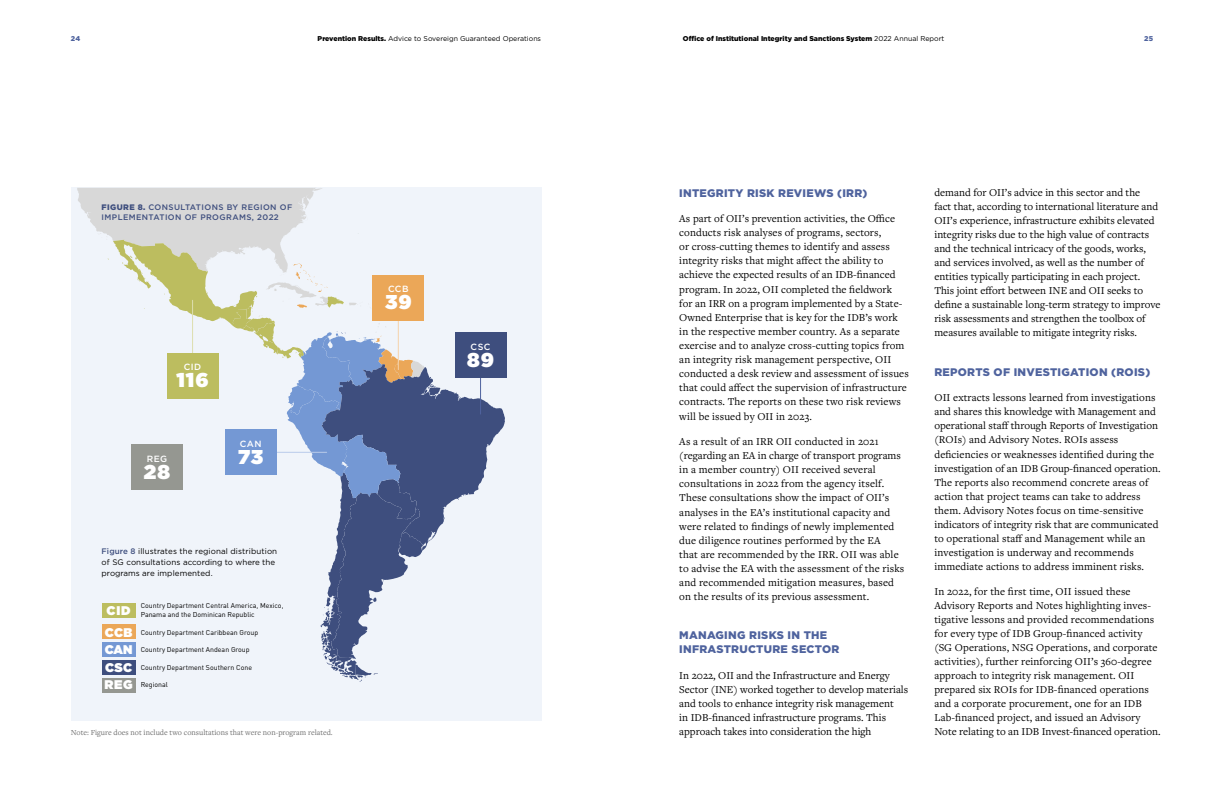
<style>
.page{position:relative;width:1224px;height:792px;background:#fff}
.page>*{position:absolute;margin:0;border:0;box-sizing:border-box;transform-origin:0 0}
.t1{font:900 20px "Gotham";letter-spacing:.05em;color:#fff}
.t2{font:900 12.6px "Gotham";letter-spacing:.03em;color:#fff}
.t3{font:11px/14px "Freight Text Pro";letter-spacing:.01em;color:#000}
.t4{font:900 11px/14.1px "Gotham";letter-spacing:.025em;color:#4f639e}
.t5{font:500 9px "Gotham";letter-spacing:.05em;color:#fff}
.t6{font:8px/11px "Gotham";letter-spacing:.01em;color:#000}
.Nota_pie{font:8px "Freight Text Pro";color:#6e6e6e}
.t7{font:500 8px/9.5px "Gotham";letter-spacing:.05em;color:#3e4e7e}
.t8{font:7px/9px "DIN Pro";color:#000}
.t9{font:900 7px "Gotham";color:#000}
.t10{font:7px "Gotham";color:#000}
.t11{font:900 7px "Gotham";color:#4f639e}
.s1{font-weight:900}
.s2{font-weight:400}
.s3{font-weight:500;color:#3e4e7e}
</style>
<div class="page">
<div style="left:71px;top:188px;width:470px;height:533px;background:#f0f4fa"></div>
<svg style="left:77px;top:188px;width:428px;height:494px"></svg>
<hr style="left:480px;top:358px;width:1px;height:56px;background:#4f639e">
<hr style="left:398px;top:314px;width:1px;height:56px;background:#f5d2ab">
<hr style="left:271px;top:452px;width:56px;height:1px;background:#b9cbea">
<hr style="left:192px;top:300px;width:1px;height:56px;background:#dddeae">
<div style="left:455px;top:332px;width:51px;height:46px;background:#3e4e7e"></div>
<div style="left:373px;top:275px;width:51px;height:46px;background:#eba758"></div>
<div style="left:225px;top:430px;width:51px;height:45px;background:#7498d4"></div>
<div style="left:167px;top:353px;width:51px;height:46px;background:#bcbd5f"></div>
<div style="left:131px;top:445px;width:52px;height:45px;background:#959791"></div>
<div style="left:102px;top:678px;width:34px;height:15px;background:#959791"></div>
<div style="left:102px;top:625px;width:34px;height:14px;background:#eba758"></div>
<div style="left:102px;top:642px;width:34px;height:15px;background:#7498d4"></div>
<div style="left:102px;top:660px;width:34px;height:15px;background:#3e4e7e"></div>
<div style="left:102px;top:603px;width:34px;height:14px;background:#bcbd5f"></div>
<p class="t11" style="left:71px;top:34px;width:11px">24</p>
<p class="t10" style="left:318px;top:34px;width:225px"><span class="s1">Prevention Results.</span> Advice to Sovereign Guaranteed Operations</p>
<p class="t9" style="left:683px;top:34px;width:263px">Office of Institutional Integrity and Sanctions System <span class="s2">2022 Annual Report</span></p>
<p class="t11" style="left:1144px;top:34px;width:11px">25</p>
<p class="t7" style="left:102px;top:203px;width:192px"><span class="s1">FIGURE 8.</span> CONSULTATIONS BY REGION OF<br>IMPLEMENTATION OF PROGRAMS, 2022</p>
<p class="t5" style="left:184px;top:362px;width:19px">CID</p>
<p class="t1" style="left:177px;top:368px;width:34px">116</p>
<p class="t5" style="left:240px;top:438px;width:23px">CAN</p>
<p class="t5" style="left:147px;top:453px;width:22px">REG</p>
<p class="t1" style="left:238px;top:445px;width:27px">73</p>
<p class="t1" style="left:144px;top:459px;width:28px">28</p>
<p class="t6" style="left:102px;top:546px;width:177px"><span class="s3">Figure 8</span> illustrates the regional distribution of SG consultations according to where the programs are implemented.</p>
<p class="t2" style="left:106px;top:602px;width:26px">CID</p>
<p class="t2" style="left:105px;top:625px;width:29px">CCB</p>
<p class="t2" style="left:105px;top:642px;width:29px">CAN</p>
<p class="t2" style="left:105px;top:660px;width:29px">CSC</p>
<p class="t2" style="left:105px;top:677px;width:30px">REG</p>
<p class="t8" style="left:141px;top:601px;width:144px">Country Department Central America, Mexico,<br>Panama and the Dominican Republic</p>
<p class="t8" style="left:141px;top:627px;width:119px">Country Department Caribbean Group</p>
<p class="t8" style="left:141px;top:645px;width:111px">Country Department Andean Group</p>
<p class="t8" style="left:141px;top:662px;width:113px">Country Department Southern Cone</p>
<p class="t8" style="left:141px;top:680px;width:29px">Regional</p>
<p class="Nota_pie" style="left:71px;top:727px;width:263px">Note: Figure does not include two consultations that were non-program related.</p>
<p class="t5" style="left:388px;top:284px;width:22px">CCB</p>
<p class="t1" style="left:385px;top:290px;width:28px">39</p>
<p class="t5" style="left:471px;top:341px;width:21px">CSC</p>
<p class="t1" style="left:467px;top:347px;width:28px">89</p>
<p class="t4" style="left:679px;top:186px;width:190px">INTEGRITY RISK REVIEWS (IRR)</p>
<p class="t3" style="left:679px;top:211px;width:231px">As part of OII’s prevention activities, the Office conducts risk analyses of programs, sectors,<br>or cross-cutting themes to identify and assess integrity risks that might affect the ability to achieve the expected results of an IDB-financed program. In 2022, OII completed the fieldwork<br>for an IRR on a program implemented by a State-Owned Enterprise that is key for the IDB’s work in the respective member country. As a separate exercise and to analyze cross-cutting topics from an integrity risk management perspective, OII conducted a desk review and assessment of issues that could affect the supervision of infrastructure contracts. The reports on these two risk reviews will be issued by OII in 2023.</p>
<p class="t3" style="left:679px;top:434px;width:226px">As a result of an IRR OII conducted in 2021 (regarding an EA in charge of transport programs in a member country) OII received several consultations in 2022 from the agency itself.<br>These consultations show the impact of OII’s analyses in the EA’s institutional capacity and were related to findings of newly implemented due diligence routines performed by the EA<br>that are recommended by the IRR. OII was able to advise the EA with the assessment of the risks and recommended mitigation measures, based on the results of its previous assessment.</p>
<p class="t4" style="left:679px;top:628px;width:162px">MANAGING RISKS IN THE<br>INFRASTRUCTURE SECTOR</p>
<p class="t3" style="left:679px;top:668px;width:230px">In 2022, OII and the Infrastructure and Energy Sector (INE) worked together to develop materials and tools to enhance integrity risk management<br>in IDB-financed infrastructure programs. This approach takes into consideration the high</p>
<p class="t3" style="left:934px;top:185px;width:228px">demand for OII’s advice in this sector and the<br>fact that, according to international literature and OII’s experience, infrastructure exhibits elevated integrity risks due to the high value of contracts and the technical intricacy of the goods, works, and services involved, as well as the number of entities typically participating in each project.<br>This joint effort between INE and OII seeks to define a sustainable long-term strategy to improve risk assessments and strengthen the toolbox of measures available to mitigate integrity risks.</p>
<p class="t4" style="left:934px;top:365px;width:217px">REPORTS OF INVESTIGATION (ROIS)</p>
<p class="t3" style="left:934px;top:391px;width:228px">OII extracts lessons learned from investigations and shares this knowledge with Management and operational staff through Reports of Investigation (ROIs) and Advisory Notes. ROIs assess deficiencies or weaknesses identified during the investigation of an IDB Group-financed operation.<br>The reports also recommend concrete areas of action that project teams can take to address them. Advisory Notes focus on time-sensitive indicators of integrity risk that are communicated to operational staff and Management while an investigation is underway and recommends immediate actions to address imminent risks.</p>
<p class="t3" style="left:934px;top:584px;width:228px">In 2022, for the first time, OII issued these Advisory Reports and Notes highlighting inves&shy;tigative lessons and provided recommendations for every type of IDB Group-financed activity (SG Operations, NSG Operations, and corporate activities), further reinforcing OII’s 360-degree approach to integrity risk management. OII prepared six ROIs for IDB-financed operations and a corporate procurement, one for an IDB Lab-financed project, and issued an Advisory Note relating to an IDB Invest-financed operation.</p>
</div>
